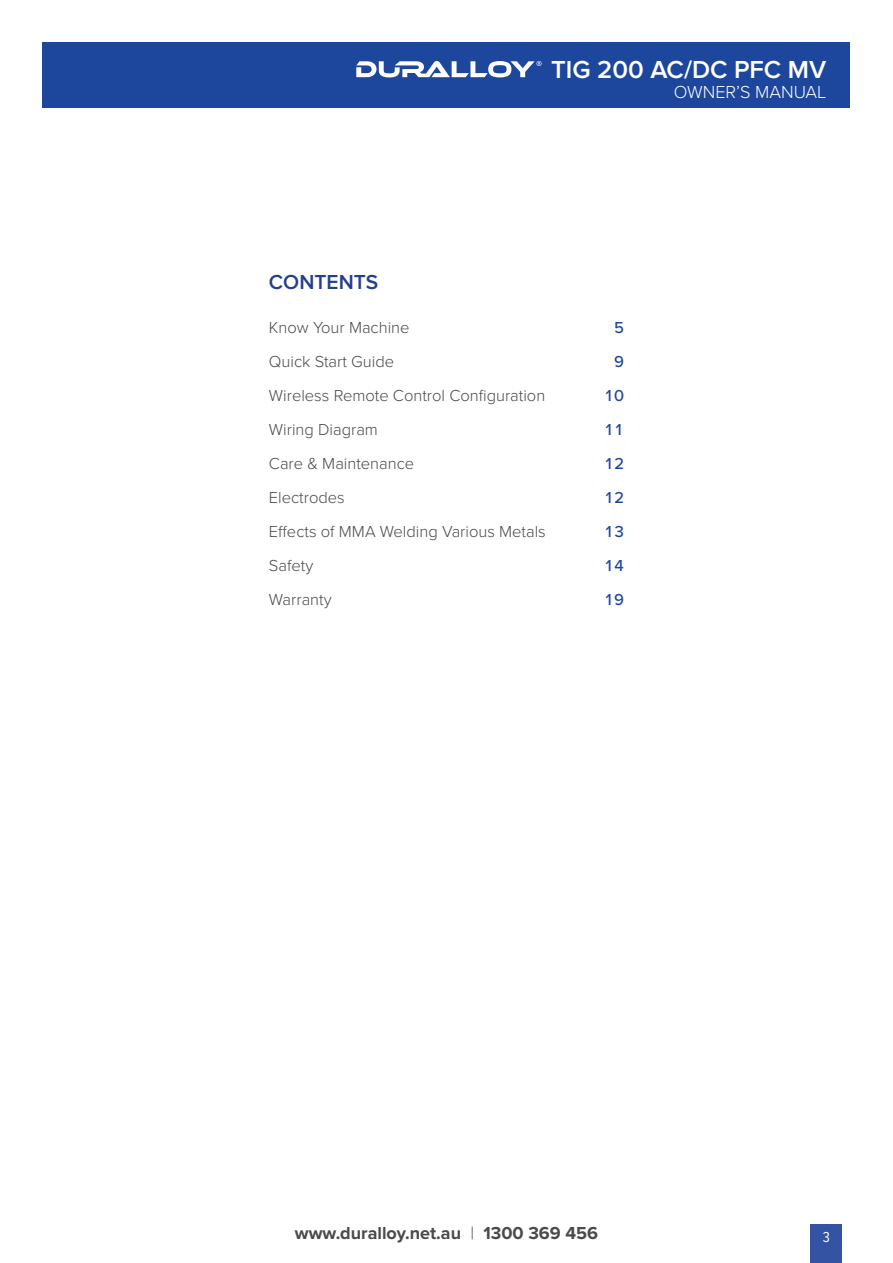
<style>
.page{position:relative;width:893px;height:1263px;background:#fff}
.page>*{position:absolute;margin:0;border:0;box-sizing:border-box;transform-origin:0 0}
.t1{font:600 25.5px "Proxima Nova";color:#fff}
.t2{font:600 21px "Proxima Nova";color:#253f8e}
.t3{font:700 18px "Proxima Nova";color:#484a4c}
.t4{font:300 18px "Proxima Nova";color:#fff}
.t5{font:300 16.5px/34px "Proxima Nova";color:#484a4c}
.t6{font:500 16.5px/34px "Proxima Nova";color:#1d469d;text-align:right}
.t7{font:15px "Proxima Nova Cond";color:#fff}
.s1{font-weight:300}
</style>
<div class="page">
<div style="left:43px;top:43px;width:807px;height:65px;background:#1d469d"></div>
<svg style="left:356px;top:61px;width:186px;height:16px"></svg>
<div style="left:810px;top:1225px;width:32px;height:38px;background:#3553a3"></div>
<h1 class="t1" style="left:551px;top:55px;width:277px">TIG 200 AC/DC PFC MV</h1>
<p class="t4" style="left:674px;top:81px;width:154px">OWNER’S MANUAL</p>
<p class="t2" style="left:269px;top:270px;width:111px">CONTENTS</p>
<p class="t5" style="left:269px;top:310px;width:278px">Know Your Machine<br>Quick Start Guide<br>Wireless Remote Control Configuration<br>Wiring Diagram<br>Care &amp; Maintenance<br>Electrodes<br>Effects of MMA Welding Various Metals<br>Safety<br>Warranty</p>
<p class="t6" style="left:604px;top:311px;width:21px">5<br>9<br>10<br>11<br>12<br>12<br>13<br>14<br>19</p>
<p class="t3" style="left:295px;top:1222px;width:305px">www.duralloy.net.au <span class="s1">|</span> 1300 369 456</p>
<p class="t7" style="left:823px;top:1228px;width:9px">3</p>
</div>
